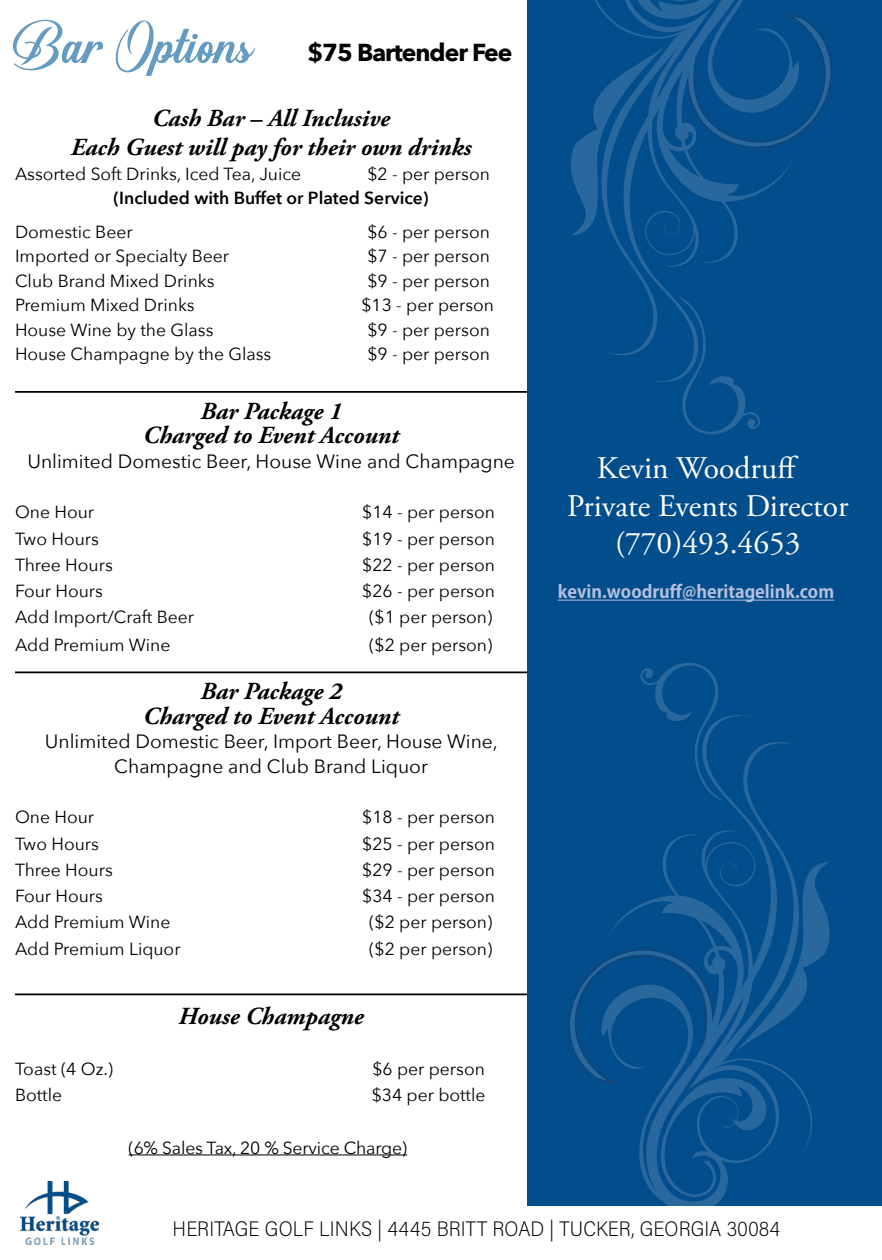
<style>
.page{position:relative;width:882px;height:1260px;background:#fff}
.page>*{position:absolute;margin:0;border:0;box-sizing:border-box;transform-origin:0 0}
.t1{font:59.5px "Sunshine";letter-spacing:-.01em;color:#659bc1}
.t2{font:31.5px "Adobe Garamond Pro";color:#fff}
.t3{font:italic 700 24.5px "Adobe Garamond Pro";color:#000}
.t4{font:700 24.5px "Avenir Next";letter-spacing:-.04em;color:#000}
.t5{font:200 21px "Acumin Pro Semi Cond";letter-spacing:.005em;color:#000}
.t6{font:19.25px "Avenir Next";color:#000}
.t7{font:17.5px "Avenir Next";color:#000}
.t8{font:600 17.5px "Avenir Next";color:#000}
.t9{font:700 17.5px "Adobe Gothic Std";color:#b7c0de}
</style>
<div class="page">
<img style="left:21px;top:1181px;width:77px;height:63px">
<hr style="left:129px;top:1155px;width:278px;height:1px;background:#000">
<hr style="left:15px;top:391px;width:513px;height:2px;background:#000">
<hr style="left:15px;top:672px;width:513px;height:1px;background:#000">
<hr style="left:15px;top:994px;width:513px;height:1px;background:#000">
<div style="left:528px;top:0;width:354px;height:1206px;background:#024d8b"></div>
<svg style="left:568px;top:663px;width:262px;height:543px"></svg>
<svg style="left:571px;top:0;width:261px;height:435px"></svg>
<hr style="left:558px;top:600px;width:276px;height:1px;background:#b7c0de">
<p class="t1" style="left:13px;top:17px;width:242px">Bar Options</p>
<p class="t4" style="left:307px;top:31px;width:206px">$75 Bartender Fee</p>
<p class="t3" style="left:152px;top:104px;width:239px">Cash Bar – All Inclusive</p>
<p class="t3" style="left:71px;top:134px;width:402px">Each Guest will pay for their own drinks</p>
<p class="t7" style="left:15px;top:159px;width:288px">Assorted Soft Drinks, Iced Tea, Juice</p>
<p class="t7" style="left:367px;top:159px;width:124px">$2 - per person</p>
<p class="t8" style="left:114px;top:183px;width:317px">(Included with Buffet or Plated Service)</p>
<p class="t7" style="left:15px;top:217px;width:119px">Domestic Beer</p>
<p class="t7" style="left:367px;top:217px;width:124px">$6 - per person</p>
<p class="t7" style="left:15px;top:241px;width:216px">Imported or Specialty Beer</p>
<p class="t7" style="left:367px;top:241px;width:124px">$7 - per person</p>
<p class="t7" style="left:15px;top:266px;width:201px">Club Brand Mixed Drinks</p>
<p class="t7" style="left:367px;top:266px;width:124px">$9 - per person</p>
<p class="t7" style="left:15px;top:290px;width:181px">Premium Mixed Drinks</p>
<p class="t7" style="left:361px;top:290px;width:134px">$13 - per person</p>
<p class="t7" style="left:15px;top:315px;width:200px">House Wine by the Glass</p>
<p class="t7" style="left:367px;top:315px;width:124px">$9 - per person</p>
<p class="t7" style="left:15px;top:339px;width:258px">House Champagne by the Glass</p>
<p class="t7" style="left:367px;top:339px;width:124px">$9 - per person</p>
<p class="t3" style="left:200px;top:397px;width:143px">Bar Package 1</p>
<p class="t3" style="left:143px;top:421px;width:257px">Charged to Event Account</p>
<p class="t6" style="left:27px;top:445px;width:489px">Unlimited Domestic Beer, House Wine and Champagne</p>
<p class="t7" style="left:15px;top:498px;width:81px">One Hour</p>
<p class="t7" style="left:362px;top:498px;width:134px">$14 - per person</p>
<p class="t7" style="left:15px;top:524px;width:85px">Two Hours</p>
<p class="t7" style="left:362px;top:524px;width:134px">$19 - per person</p>
<p class="t7" style="left:15px;top:550px;width:99px">Three Hours</p>
<p class="t7" style="left:362px;top:550px;width:134px">$22 - per person</p>
<p class="t7" style="left:15px;top:576px;width:90px">Four Hours</p>
<p class="t7" style="left:362px;top:576px;width:134px">$26 - per person</p>
<p class="t7" style="left:15px;top:603px;width:181px">Add Import/Craft Beer</p>
<p class="t7" style="left:369px;top:603px;width:125px">($1 per person)</p>
<p class="t7" style="left:15px;top:631px;width:157px">Add Premium Wine</p>
<p class="t7" style="left:369px;top:631px;width:125px">($2 per person)</p>
<p class="t3" style="left:200px;top:677px;width:143px">Bar Package 2</p>
<p class="t3" style="left:143px;top:702px;width:257px">Charged to Event Account</p>
<p class="t6" style="left:45px;top:725px;width:455px">Unlimited Domestic Beer, Import Beer, House Wine,</p>
<p class="t6" style="left:114px;top:750px;width:315px">Champagne and Club Brand Liquor</p>
<p class="t7" style="left:15px;top:803px;width:81px">One Hour</p>
<p class="t7" style="left:362px;top:803px;width:134px">$18 - per person</p>
<p class="t7" style="left:15px;top:829px;width:85px">Two Hours</p>
<p class="t7" style="left:362px;top:829px;width:134px">$25 - per person</p>
<p class="t7" style="left:15px;top:855px;width:99px">Three Hours</p>
<p class="t7" style="left:362px;top:855px;width:134px">$29 - per person</p>
<p class="t7" style="left:15px;top:881px;width:90px">Four Hours</p>
<p class="t7" style="left:362px;top:881px;width:134px">$34 - per person</p>
<p class="t7" style="left:15px;top:908px;width:157px">Add Premium Wine</p>
<p class="t7" style="left:369px;top:908px;width:125px">($2 per person)</p>
<p class="t7" style="left:15px;top:934px;width:167px">Add Premium Liquor</p>
<p class="t7" style="left:369px;top:934px;width:125px">($2 per person)</p>
<p class="t3" style="left:179px;top:1002px;width:186px">House Champagne</p>
<p class="t7" style="left:15px;top:1054px;width:100px">Toast (4 Oz.)</p>
<p class="t7" style="left:372px;top:1054px;width:114px">$6 per person</p>
<p class="t7" style="left:15px;top:1080px;width:49px">Bottle</p>
<p class="t7" style="left:372px;top:1080px;width:115px">$34 per bottle</p>
<p class="t7" style="left:129px;top:1133px;width:280px">(6% Sales Tax, 20 % Service Charge)</p>
<p class="t2" style="left:597px;top:449px;width:203px">Kevin Woodruff</p>
<p class="t2" style="left:567px;top:487px;width:283px">Private Events Director</p>
<p class="t2" style="left:615px;top:525px;width:187px">(770)493.4653</p>
<p class="t9" style="left:558px;top:581px;width:278px">kevin.woodruff@heritagelink.com</p>
<p class="t5" style="left:172px;top:1214px;width:609px">HERITAGE GOLF LINKS | 4445 BRITT ROAD | TUCKER, GEORGIA 30084</p>
</div>
